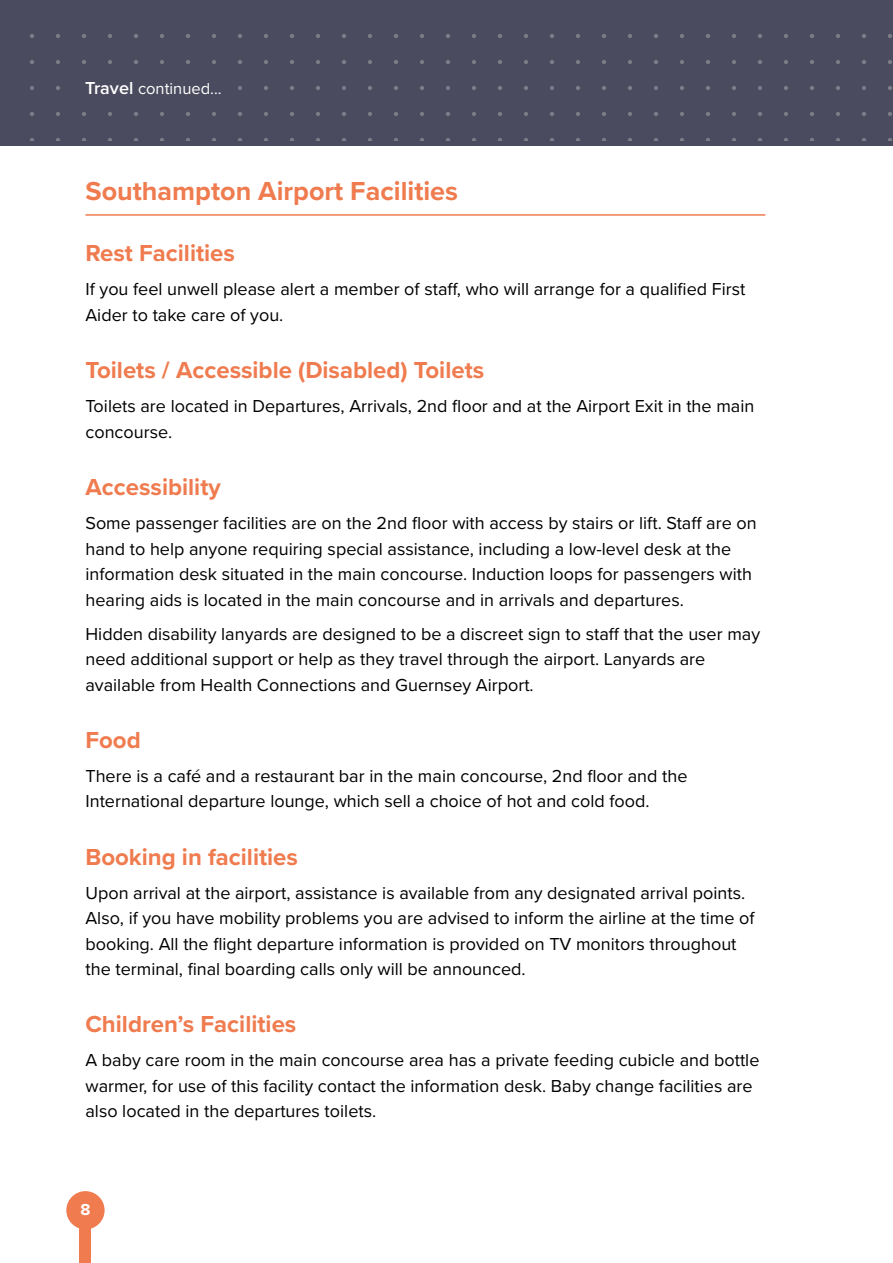
<style>
.page{position:relative;width:893px;height:1263px;background:#fff}
.page>*{position:absolute;margin:0;border:0;box-sizing:border-box;transform-origin:0 0}
.t1{font:700 27px "Proxima Nova";color:#ef7b4f}
.t2{font:700 24px "Proxima Nova";color:#ef7b4f}
.t3{font:18px/25.5px "Proxima Nova";color:#000}
.t4{font:16.5px "Proxima Nova";color:#fff}
.t5{font:700 16.5px "Proxima Nova";color:#fff}
.s1{font-weight:600;font-size:18px}
</style>
<div class="page">
<div style="left:0;top:0;width:893px;height:146px;background:#4b4b5f"></div>
<svg style="left:30px;top:34px;width:862px;height:106px"></svg>
<div style="left:79px;top:1212px;width:12px;height:51px;background:#ef7b4f"></div>
<div style="left:66px;top:1191px;width:39px;height:38px;background:#ef7b4f;border-radius:50%"></div>
<div style="left:72px;top:67px;width:162px;height:43px;background:#4b4b5f"></div>
<hr style="left:85px;top:214px;width:680px;height:2px;background:#ef7b4f">
<p class="t4" style="left:85px;top:76px;width:138px"><span class="s1">Travel</span> continued...</p>
<h1 class="t1" style="left:85px;top:171px;width:374px">Southampton Airport Facilities</h1>
<h2 class="t2" style="left:85px;top:236px;width:151px">Rest Facilities</h2>
<p class="t3" style="left:85px;top:276px;width:661px">If you feel unwell please alert a member of staff, who will arrange for a qualified First<br>Aider to take care of you.</p>
<h2 class="t2" style="left:85px;top:352px;width:400px">Toilets / Accessible (Disabled) Toilets</h2>
<p class="t3" style="left:85px;top:393px;width:670px">Toilets are located in Departures, Arrivals, 2nd floor and at the Airport Exit in the main concourse.</p>
<h2 class="t2" style="left:85px;top:469px;width:137px">Accessibility</h2>
<p class="t3" style="left:85px;top:509px;width:673px">Some passenger facilities are on the 2nd floor with access by stairs or lift. Staff are on hand to help anyone requiring special assistance, including a low-level desk at the information desk situated in the main concourse. Induction loops for passengers with hearing aids is located in the main concourse and in arrivals and departures.</p>
<p class="t3" style="left:85px;top:620px;width:676px">Hidden disability lanyards are designed to be a discreet sign to staff that the user may need additional support or help as they travel through the airport. Lanyards are available from Health Connections and Guernsey Airport.</p>
<h2 class="t2" style="left:85px;top:722px;width:57px">Food</h2>
<p class="t3" style="left:85px;top:762px;width:604px">There is a café and a restaurant bar in the main concourse, 2nd floor and the<br>International departure lounge, which sell a choice of hot and cold food.</p>
<h2 class="t2" style="left:85px;top:839px;width:214px">Booking in facilities</h2>
<p class="t3" style="left:85px;top:879px;width:671px">Upon arrival at the airport, assistance is available from any designated arrival points.<br>Also, if you have mobility problems you are advised to inform the airline at the time of booking. All the flight departure information is provided on TV monitors throughout the terminal, final boarding calls only will be announced.</p>
<h2 class="t2" style="left:85px;top:1006px;width:212px">Children’s Facilities</h2>
<p class="t3" style="left:85px;top:1047px;width:675px">A baby care room in the main concourse area has a private feeding cubicle and bottle warmer, for use of this facility contact the information desk. Baby change facilities are also located in the departures toilets.</p>
<p class="t5" style="left:80px;top:1197px;width:11px">8</p>
</div>
